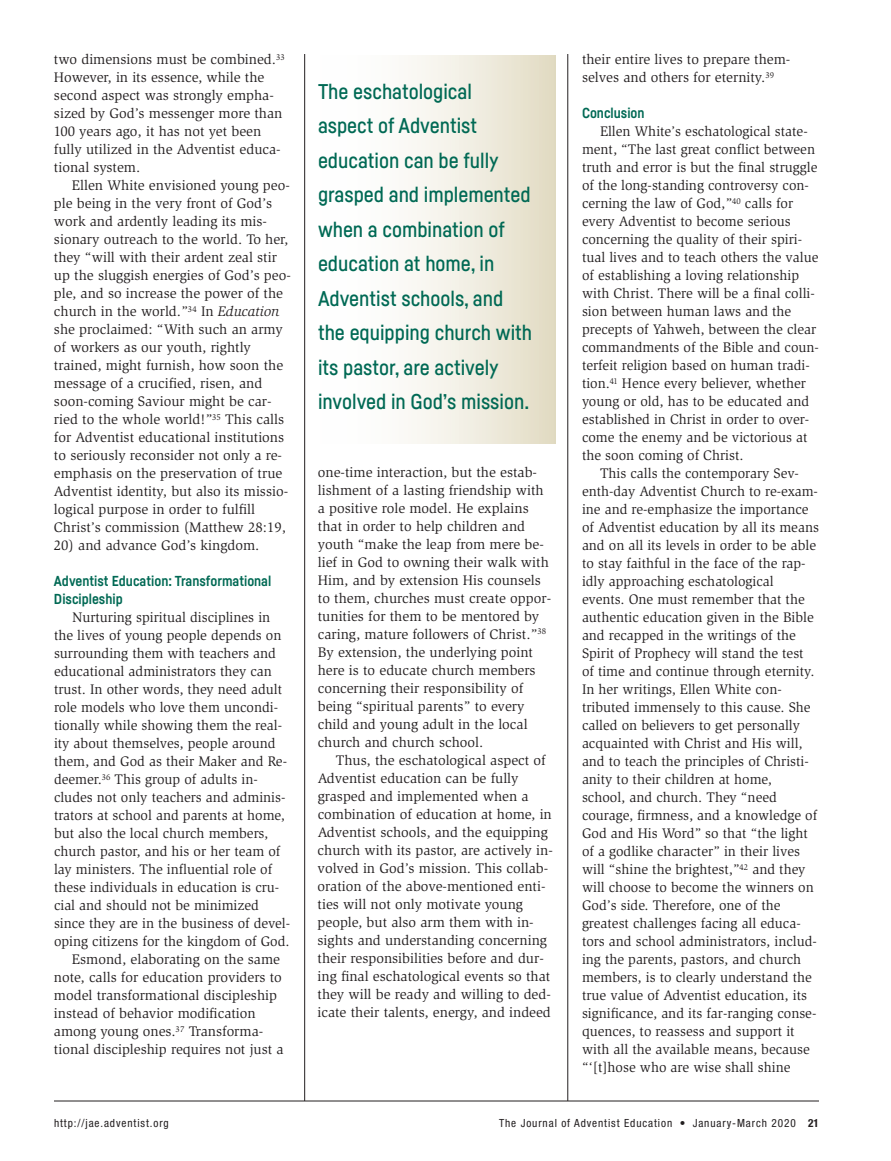
<style>
.page{position:relative;width:891px;height:1161px;background:#fff}
.page>*{position:absolute;margin:0;border:0;box-sizing:border-box;transform-origin:0 0}
.t1{font:500 21px/34.5px "Fabrikat";color:#006954}
.t2{font:14.25px/18px "Slimbach Std";color:#231f20}
.t3{font:700 14.25px/18px "Fabrikat";color:#006954}
.t4{font:condensed 11.25px "Helvetica Neue";letter-spacing:.08em;color:#231f20}
.s1{font-style:italic}
.s2{font-weight:700}
</style>
<div class="page">
<hr style="left:304px;top:54px;width:1px;height:1047px;background:#231f20">
<hr style="left:568px;top:54px;width:1px;height:1047px;background:#231f20">
<hr style="left:54px;top:1101px;width:765px;height:1px;background:#231f20">
<div style="left:318px;top:55px;width:237px;height:388px;background:linear-gradient(to right,#fff,#e5dfca)"></div>
<p class="t2" style="left:54px;top:52px;width:232px">two dimensions must be combined.<sup>33<br></sup>However, in its essence, while the second aspect was strongly empha&shy;sized by God’s messenger more than<br>100 years ago, it has not yet been fully utilized in the Adventist educa&shy;tional system.</p>
<p class="t2" style="left:54px;top:178px;width:238px;text-indent:18px">Ellen White envisioned young peo&shy;ple being in the very front of God’s work and ardently leading its mis&shy;sionary outreach to the world. To her, they “will with their ardent zeal stir up the sluggish energies of God’s peo&shy;ple, and so increase the power of the church in the world.”<sup>34</sup> In <span class="s1">Education </span>she proclaimed: “With such an army of workers as our youth, rightly trained, might furnish, how soon the message of a crucified, risen, and soon-coming Saviour might be car&shy;ried to the whole world!”<sup>35</sup> This calls for Adventist educational institutions to seriously reconsider not only a re&shy;emphasis on the preservation of true Adventist identity, but also its missio&shy;logical purpose in order to fulfill Christ’s commission (Matthew 28:19,</p>
<p class="t2" style="left:54px;top:538px;width:207px">20) and advance God’s kingdom.</p>
<p class="t3" style="left:54px;top:573px;width:219px">Adventist Education: Transformational<br>Discipleship</p>
<p class="t2" style="left:72px;top:610px;width:200px">Nurturing spiritual disciplines in</p>
<p class="t2" style="left:54px;top:628px;width:229px">the lives of young people depends on</p>
<p class="t2" style="left:54px;top:646px;width:224px">surrounding them with teachers and</p>
<p class="t2" style="left:54px;top:664px;width:219px">educational administrators they can</p>
<p class="t2" style="left:54px;top:682px;width:230px">trust. In other words, they need adult</p>
<p class="t2" style="left:54px;top:700px;width:226px">role models who love them uncondi-</p>
<p class="t2" style="left:54px;top:718px;width:230px">tionally while showing them the real-</p>
<p class="t2" style="left:54px;top:736px;width:223px">ity about themselves, people around</p>
<p class="t2" style="left:54px;top:754px;width:235px">them, and God as their Maker and Re-</p>
<p class="t2" style="left:54px;top:772px;width:205px">deemer.<sup>36</sup> This group of adults in-</p>
<p class="t2" style="left:54px;top:790px;width:233px">cludes not only teachers and adminis-</p>
<p class="t2" style="left:54px;top:808px;width:232px">trators at school and parents at home,</p>
<p class="t2" style="left:54px;top:826px;width:216px">but also the local church members,</p>
<p class="t2" style="left:54px;top:844px;width:228px">church pastor, and his or her team of</p>
<p class="t2" style="left:54px;top:862px;width:220px">lay ministers. The influential role of</p>
<p class="t2" style="left:54px;top:880px;width:227px">these individuals in education is cru-</p>
<p class="t2" style="left:54px;top:898px;width:206px">cial and should not be minimized</p>
<p class="t2" style="left:54px;top:916px;width:238px">since they are in the business of devel-</p>
<p class="t2" style="left:54px;top:934px;width:237px">oping citizens for the kingdom of God.</p>
<p class="t2" style="left:72px;top:952px;width:210px">Esmond, elaborating on the same</p>
<p class="t2" style="left:54px;top:970px;width:229px">note, calls for education providers to</p>
<p class="t2" style="left:54px;top:988px;width:225px">model transformational discipleship</p>
<p class="t2" style="left:54px;top:1006px;width:203px">instead of behavior modification</p>
<p class="t2" style="left:54px;top:1024px;width:211px">among young ones.<sup>37</sup> Transforma-</p>
<p class="t2" style="left:54px;top:1042px;width:231px">tional discipleship requires not just a</p>
<h1 class="t1" style="left:318px;top:76px;width:216px">The eschatological aspect of Adventist education can be fully grasped and implemented when a combination of education at home, in<br>Adventist schools, and the equipping church with its pastor, are actively involved in God’s mission.</h1>
<p class="t2" style="left:318px;top:465px;width:235px">one-time interaction, but the estab&shy;lishment of a lasting friendship with a positive role model. He explains that in order to help children and youth “make the leap from mere be&shy;lief in God to owning their walk with Him, and by extension His counsels to them, churches must create oppor&shy;tunities for them to be mentored by caring, mature followers of Christ.”<sup>38<br></sup>By extension, the underlying point here is to educate church members concerning their responsibility of being “spiritual parents” to every child and young adult in the local church and church school.</p>
<p class="t2" style="left:318px;top:753px;width:237px;text-indent:18px">Thus, the eschatological aspect of Adventist education can be fully grasped and implemented when a combination of education at home, in Adventist schools, and the equipping church with its pastor, are actively in&shy;volved in God’s mission. This collab&shy;oration of the above-mentioned enti&shy;ties will not only motivate young people, but also arm them with in&shy;sights and understanding concerning their responsibilities before and dur&shy;ing final eschatological events so that they will be ready and willing to ded&shy;icate their talents, energy, and indeed</p>
<p class="t2" style="left:582px;top:52px;width:210px">their entire lives to prepare them&shy;selves and others for eternity.<sup>39</sup></p>
<p class="t3" style="left:582px;top:105px;width:64px">Conclusion</p>
<p class="t2" style="left:582px;top:124px;width:238px;text-indent:18px">Ellen White’s eschatological state&shy;ment, “The last great conflict between truth and error is but the final struggle of the long-standing controversy con&shy;cerning the law of God,”<sup>40</sup> calls for every Adventist to become serious concerning the quality of their spiri&shy;tual lives and to teach others the value of establishing a loving relationship with Christ. There will be a final colli&shy;sion between human laws and the precepts of Yahweh, between the clear commandments of the Bible and coun&shy;terfeit religion based on human tradi&shy;tion.<sup>41</sup> Hence every believer, whether young or old, has to be educated and established in Christ in order to over&shy;come the enemy and be victorious at the soon coming of Christ.</p>
<p class="t2" style="left:582px;top:466px;width:238px;text-indent:18px">This calls the contemporary Sev&shy;enth-day Adventist Church to re-exam&shy;ine and re-emphasize the importance of Adventist education by all its means and on all its levels in order to be able to stay faithful in the face of the rap&shy;idly approaching eschatological events. One must remember that the authentic education given in the Bible and recapped in the writings of the Spirit of Prophecy will stand the test of time and continue through eternity.<br>In her writings, Ellen White con&shy;tributed immensely to this cause. She called on believers to get personally acquainted with Christ and His will, and to teach the principles of Christi&shy;anity to their children at home,<br>school, and church. They “need courage, firmness, and a knowledge of God and His Word” so that “the light of a godlike character” in their lives will “shine the brightest,”<sup>42</sup> and they will choose to become the winners on God’s side. Therefore, one of the greatest challenges facing all educa&shy;tors and school administrators, includ&shy;ing the parents, pastors, and church members, is to clearly understand the true value of Adventist education, its significance, and its far-ranging conse&shy;quences, to reassess and support it with all the available means, because “‘[t]hose who are wise shall shine</p>
<p class="t4" style="left:54px;top:1119px;width:116px">http://jae.adventist.org</p>
<p class="t4" style="left:499px;top:1119px;width:321px">The Journal of Adventist Education • January-March 2020 <span class="s2">21</span></p>
</div>
